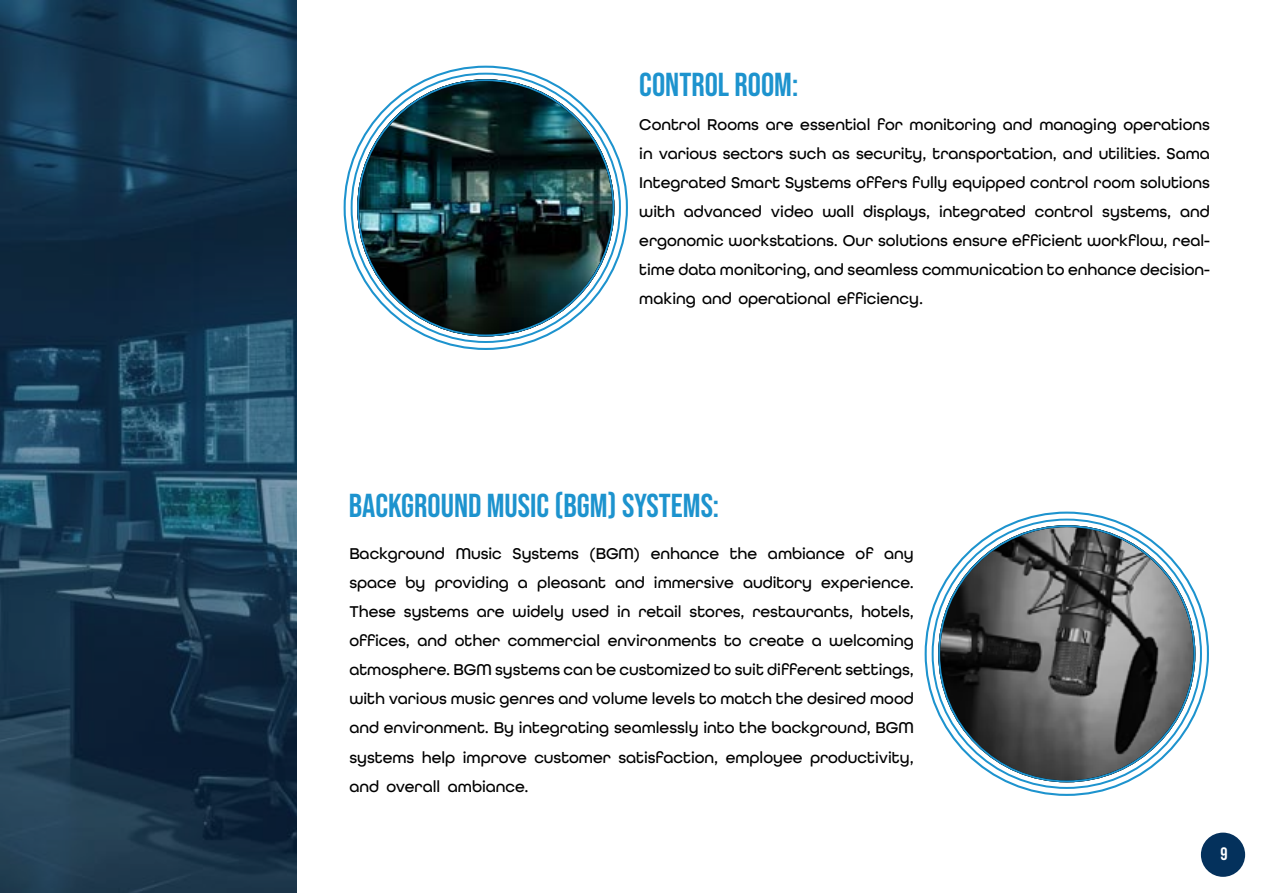
<style>
.page{position:relative;width:1263px;height:893px;background:#fff}
.page>*{position:absolute;margin:0;border:0;box-sizing:border-box;transform-origin:0 0}
.t1{font:33px "Bebas Neue";color:#1d93ce}
.t2{font:700 18px "Bebas Neue";color:#fff}
.t3{font:500 16.5px/29.1px "All Round Gothic";color:#000;text-align:justify}
</style>
<div class="page">
<div style="left:1201px;top:833px;width:44px;height:44px;background:#04315c;border-radius:50%"></div>
<svg style="left:0;top:0;width:297px;height:893px;background:#183850"></svg>
<img style="left:939px;top:526px;width:255px;height:255px;border-radius:128px">
<img style="left:358px;top:80px;width:255px;height:255px;border-radius:128px">
<p class="t1" style="left:639px;top:66px;width:160px">CONTROL ROOM:</p>
<p class="t3" style="left:639px;top:109px;width:572px">Control Rooms are essential for monitoring and managing operations in various sectors such as security, transportation, and utilities. Sama Integrated Smart Systems offers fully equipped control room solutions with advanced video wall displays, integrated control systems, and ergonomic workstations. Our solutions ensure efficient workflow, real&shy;time data monitoring, and seamless communication to enhance decision&shy;making and operational efficiency.</p>
<p class="t1" style="left:349px;top:486px;width:372px">BACKGROUND MUSIC (BGM) SYSTEMS:</p>
<p class="t3" style="left:349px;top:539px;width:566px">Background Music Systems (BGM) enhance the ambiance of any space by providing a pleasant and immersive auditory experience.<br>These systems are widely used in retail stores, restaurants, hotels, offices, and other commercial environments to create a welcoming atmosphere. BGM systems can be customized to suit different settings, with various music genres and volume levels to match the desired mood and environment. By integrating seamlessly into the background, BGM systems help improve customer satisfaction, employee productivity, and overall ambiance.</p>
<p class="t2" style="left:1220px;top:843px;width:9px">9</p>
</div>
